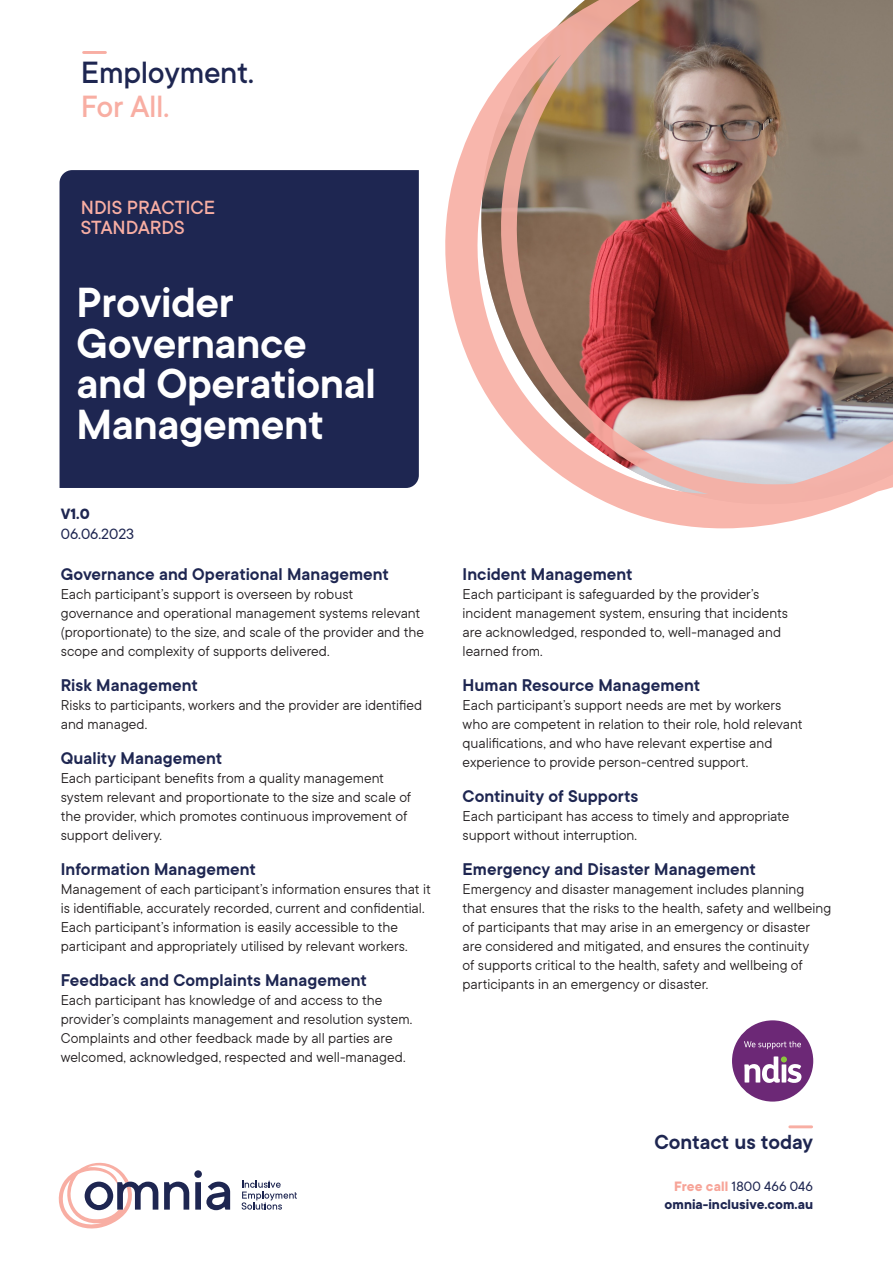
<style>
.page{position:relative;width:893px;height:1263px;background:#fff}
.page>*{position:absolute;margin:0;border:0;box-sizing:border-box;transform-origin:0 0}
.t1{font:600 46.5px/40.5px "TT Commons Classic";letter-spacing:-.01em;color:#fff}
.t2{font:500 33.9px "TT Commons Classic";letter-spacing:-.01em;color:#1e2651}
.t3{font:500 33.9px "TT Commons Classic";letter-spacing:-.01em;color:#f8aea3}
.t4{font:600 22.5px "TT Commons Classic";color:#1e2651}
.t5{font:500 21px/19.5px "TT Commons Classic";color:#f8aea3}
.t6{font:600 18.75px "TT Commons Classic";color:#1e2651}
.t7{font:16.5px "TT Commons Classic";color:#1e2651}
.t8{font:700 16.5px "TT Commons Classic";color:#1e2651}
.t9{font:15.75px/18.9px "TT Commons Classic";color:#231f20}
.t10{font:700 15px/18px "TT Commons Classic";color:#1e2651;text-align:right}
.s1{color:#f7a498}
.s2{font-weight:400}
</style>
<div class="page">
<div style="left:60px;top:170px;width:359px;height:318px;background:#1e2651"></div>
<div style="left:732px;top:1020px;width:81px;height:82px;background:#6c2876;border-radius:50%"></div>
<svg style="left:744px;top:1056px;width:58px;height:27px"></svg>
<svg style="left:744px;top:1041px;width:57px;height:8px"></svg>
<img style="left:445px;top:0;width:448px;height:528px">
<hr style="left:84px;top:51px;width:21px;height:3px;background:#f8aea3">
<div style="left:194px;top:1170px;width:8px;height:8px;background:#1e2651;border-radius:50%"></div>
<svg style="left:58px;top:1162px;width:100px;height:67px"></svg>
<svg style="left:164px;top:1181px;width:25px;height:28px"></svg>
<svg style="left:195px;top:1181px;width:35px;height:29px"></svg>
<svg style="left:242px;top:1180px;width:55px;height:29px"></svg>
<hr style="left:790px;top:1125px;width:22px;height:3px;background:#f8aea3">
<h2 class="t2" style="left:81px;top:52px;width:175px">Employment.</h2>
<h2 class="t3" style="left:81px;top:85px;width:90px">For All.</h2>
<h3 class="t5" style="left:81px;top:197px;width:136px">NDIS PRACTICE<br>STANDARDS</h3>
<h1 class="t1" style="left:77px;top:281px;width:301px">Provider<br>Governance and Operational<br>Management</h1>
<p class="t8" style="left:61px;top:503px;width:30px">V1.0</p>
<p class="t7" style="left:61px;top:523px;width:75px">06.06.2023</p>
<p class="t6" style="left:61px;top:562px;width:330px">Governance and Operational Management</p>
<p class="t9" style="left:61px;top:584px;width:365px">Each participant’s support is overseen by robust governance and operational management systems relevant (proportionate) to the size, and scale of the provider and the scope and complexity of supports delivered.</p>
<p class="t6" style="left:61px;top:673px;width:139px">Risk Management</p>
<p class="t9" style="left:61px;top:695px;width:363px">Risks to participants, workers and the provider are identified and managed.</p>
<p class="t6" style="left:61px;top:746px;width:163px">Quality Management</p>
<p class="t9" style="left:61px;top:768px;width:352px">Each participant benefits from a quality management system relevant and proportionate to the size and scale of the provider, which promotes continuous improvement of support delivery.</p>
<p class="t6" style="left:61px;top:857px;width:197px">Information Management</p>
<p class="t9" style="left:61px;top:879px;width:372px">Management of each participant’s information ensures that it is identifiable, accurately recorded, current and confidential.<br>Each participant’s information is easily accessible to the participant and appropriately utilised by relevant workers.</p>
<p class="t6" style="left:61px;top:968px;width:308px">Feedback and Complaints Management</p>
<p class="t9" style="left:61px;top:990px;width:353px">Each participant has knowledge of and access to the provider’s complaints management and resolution system.<br>Complaints and other feedback made by all parties are welcomed, acknowledged, respected and well-managed.</p>
<p class="t6" style="left:463px;top:562px;width:172px">Incident Management</p>
<p class="t9" style="left:463px;top:584px;width:327px">Each participant is safeguarded by the provider’s incident management system, ensuring that incidents are acknowledged, responded to, well-managed and learned from.</p>
<p class="t6" style="left:463px;top:673px;width:239px">Human Resource Management</p>
<p class="t9" style="left:463px;top:695px;width:341px">Each participant’s support needs are met by workers who are competent in relation to their role, hold relevant qualifications, and who have relevant expertise and experience to provide person-centred support.</p>
<p class="t6" style="left:463px;top:784px;width:177px">Continuity of Supports</p>
<p class="t9" style="left:463px;top:806px;width:328px">Each participant has access to timely and appropriate support without interruption.</p>
<p class="t6" style="left:463px;top:857px;width:295px">Emergency and Disaster Management</p>
<p class="t9" style="left:463px;top:879px;width:370px">Emergency and disaster management includes planning that ensures that the risks to the health, safety and wellbeing of participants that may arise in an emergency or disaster are considered and mitigated, and ensures the continuity<br>of supports critical to the health, safety and wellbeing of participants in an emergency or disaster.</p>
<h3 class="t4" style="left:654px;top:1127px;width:160px">Contact us today</h3>
<p class="t10" style="left:665px;top:1177px;width:150px"><span class="s1">Free call</span> <span class="s2">1800 466 046 </span>omnia-inclusive.com.au</p>
</div>
